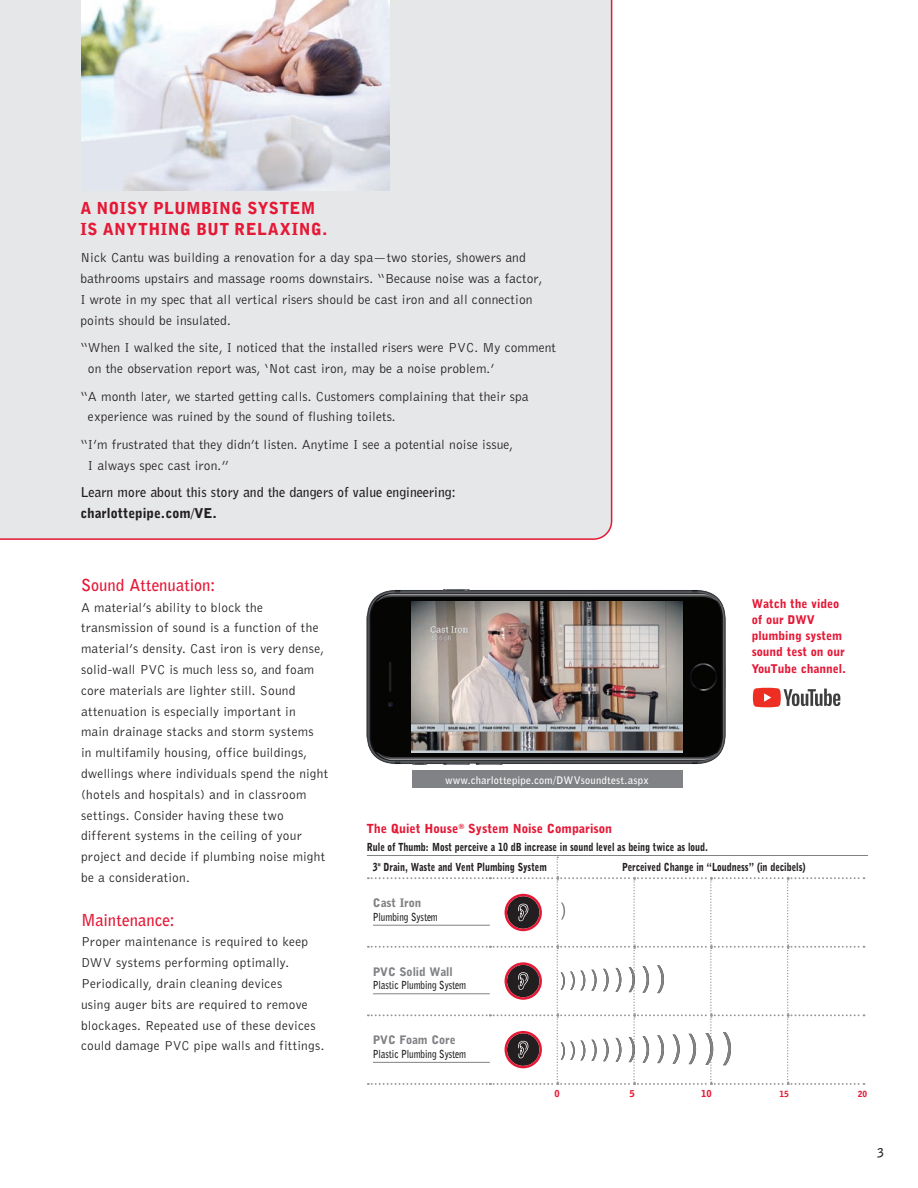
<style>
.page{position:relative;width:918px;height:1188px;background:#fff}
.page>*{position:absolute;margin:0;border:0;box-sizing:border-box;transform-origin:0 0}
.t1{font:900 16.5px/21px "Bell Gothic BT";letter-spacing:.035em;color:#e51836}
.t2{font:700 16.5px "Bell Gothic BT";letter-spacing:.005em;color:#e51836}
.t3{font:300 13.5px/20.9px "Bell Gothic Std";letter-spacing:.005em;color:#231f20}
.t4{font:700 13.5px/20.9px "Bell Gothic BT";letter-spacing:.005em;color:#231f20}
.t5{font:300 13.35px/20.9px "Bell Gothic Std";letter-spacing:.02em;color:#231f20}
.Body_Copy{font:900 12.45px "Bell Gothic BT";color:#e51836}
.Body_Copy-2{font:900 12px/16.4px "Bell Gothic BT";color:#e51836}
.t6{font:700 12px "Bell Gothic BT";color:#231f20}
.Body_Copy-3{font:900 11.7px "Bell Gothic BT";color:#808285}
.Body_Copy-4{font:900 11.1px "Bell Gothic BT";color:#231f20;scale:.81 1}
.Body_Copy-5{font:700 11.1px "Bell Gothic BT";color:#231f20;scale:.81 1}
.t7{font:700 10.5px "Bell Gothic BT";letter-spacing:.03em;color:#fff}
.Body_Copy-6{font:900 9.45px "Bell Gothic BT";color:#e51836}
.Body_Copy-7{font:900 8.4px "Bell Gothic BT";color:#e51836}
.s1{font-weight:900}
</style>
<div class="page">
<div style="left:0;top:0;width:613px;height:540px;background:#e6e7e9"></div>
<hr style="left:367px;top:855px;width:501px;height:1px;background:#808285">
<svg style="left:368px;top:857px;width:497px;height:228px"></svg>
<div style="left:412px;top:771px;width:270px;height:17px;background:#808285"></div>
<img style="left:366px;top:589px;width:360px;height:188px">
<img style="left:412px;top:601px;width:270px;height:152px">
<svg style="left:753px;top:688px;width:87px;height:19px"></svg>
<img style="left:81px;top:0;width:308px;height:190px">
<p class="t1" style="left:80px;top:197px;width:249px">A NOISY PLUMBING SYSTEM<br>IS ANYTHING BUT RELAXING.</p>
<p class="t3" style="left:80px;top:248px;width:464px">Nick Cantu was building a renovation for a day spa—two stories, showers and bathrooms upstairs and massage rooms downstairs. “Because noise was a factor, I wrote in my spec that all vertical risers should be cast iron and all connection points should be insulated.</p>
<p class="t3" style="left:88px;top:338px;width:470px;text-indent:-8px">“When I walked the site, I noticed that the installed risers were PVC. My comment on the observation report was, ‘Not cast iron, may be a noise problem.’</p>
<p class="t3" style="left:88px;top:386px;width:442px;text-indent:-8px">“A month later, we started getting calls. Customers complaining that their spa experience was ruined by the sound of flushing toilets.</p>
<p class="t3" style="left:88px;top:434px;width:427px;text-indent:-8px">“I’m frustrated that they didn’t listen. Anytime I see a potential noise issue,<br>I always spec cast iron.”</p>
<p class="t4" style="left:80px;top:482px;width:377px">Learn more about this story and the dangers of value engineering: <span class="s1">charlottepipe.com/VE.</span></p>
<p class="t2" style="left:81px;top:574px;width:136px">Sound Attenuation:</p>
<p class="t5" style="left:81px;top:597px;width:249px">A material’s ability to block the transmission of sound is a function of the material’s density. Cast iron is very dense, solid-wall PVC is much less so, and foam core materials are lighter still. Sound attenuation is especially important in<br>main drainage stacks and storm systems<br>in multifamily housing, office buildings, dwellings where individuals spend the night (hotels and hospitals) and in classroom settings. Consider having these two different systems in the ceiling of your project and decide if plumbing noise might be a consideration.</p>
<p class="t2" style="left:81px;top:909px;width:95px">Maintenance:</p>
<p class="t5" style="left:81px;top:932px;width:245px">Proper maintenance is required to keep DWV systems performing optimally.<br>Periodically, drain cleaning devices<br>using auger bits are required to remove blockages. Repeated use of these devices could damage PVC pipe walls and fittings.</p>
<p class="Body_Copy-2" style="left:752px;top:595px;width:96px">Watch the video of our DWV plumbing system sound test on our<br>YouTube channel.</p>
<p class="t7" style="left:445px;top:773px;width:205px">www.charlottepipe.com/DWVsoundtest.aspx</p>
<p class="Body_Copy" style="left:367px;top:821px;width:247px">The Quiet House<sup>®</sup> System Noise Comparison</p>
<p class="Body_Copy-4" style="left:367px;top:840px;width:423px">Rule of Thumb: Most perceive a 10 dB increase in sound level as being twice as loud.</p>
<p class="Body_Copy-4" style="left:373px;top:860px;width:216px">3" Drain, Waste and Vent Plumbing System</p>
<p class="Body_Copy-4" style="left:622px;top:860px;width:228px">Perceived Change in “Loudness” (in decibels)</p>
<p class="Body_Copy-3" style="left:373px;top:896px;width:50px">Cast Iron</p>
<p class="Body_Copy-5" style="left:373px;top:909px;width:82px">Plumbing System</p>
<p class="Body_Copy-3" style="left:373px;top:964px;width:81px">PVC Solid Wall</p>
<p class="Body_Copy-5" style="left:373px;top:978px;width:117px">Plastic Plumbing System</p>
<p class="Body_Copy-3" style="left:373px;top:1033px;width:84px">PVC Foam Core</p>
<p class="Body_Copy-5" style="left:373px;top:1046px;width:117px">Plastic Plumbing System</p>
<p class="Body_Copy-6" style="left:555px;top:1088px;width:7px">0</p>
<p class="Body_Copy-6" style="left:629px;top:1088px;width:7px">5</p>
<p class="Body_Copy-6" style="left:701px;top:1088px;width:12px">10</p>
<p class="Body_Copy-7" style="left:779px;top:1089px;width:11px">15</p>
<p class="Body_Copy-7" style="left:858px;top:1089px;width:11px">20</p>
<p class="t6" style="left:878px;top:1145px;width:8px">3</p>
</div>
